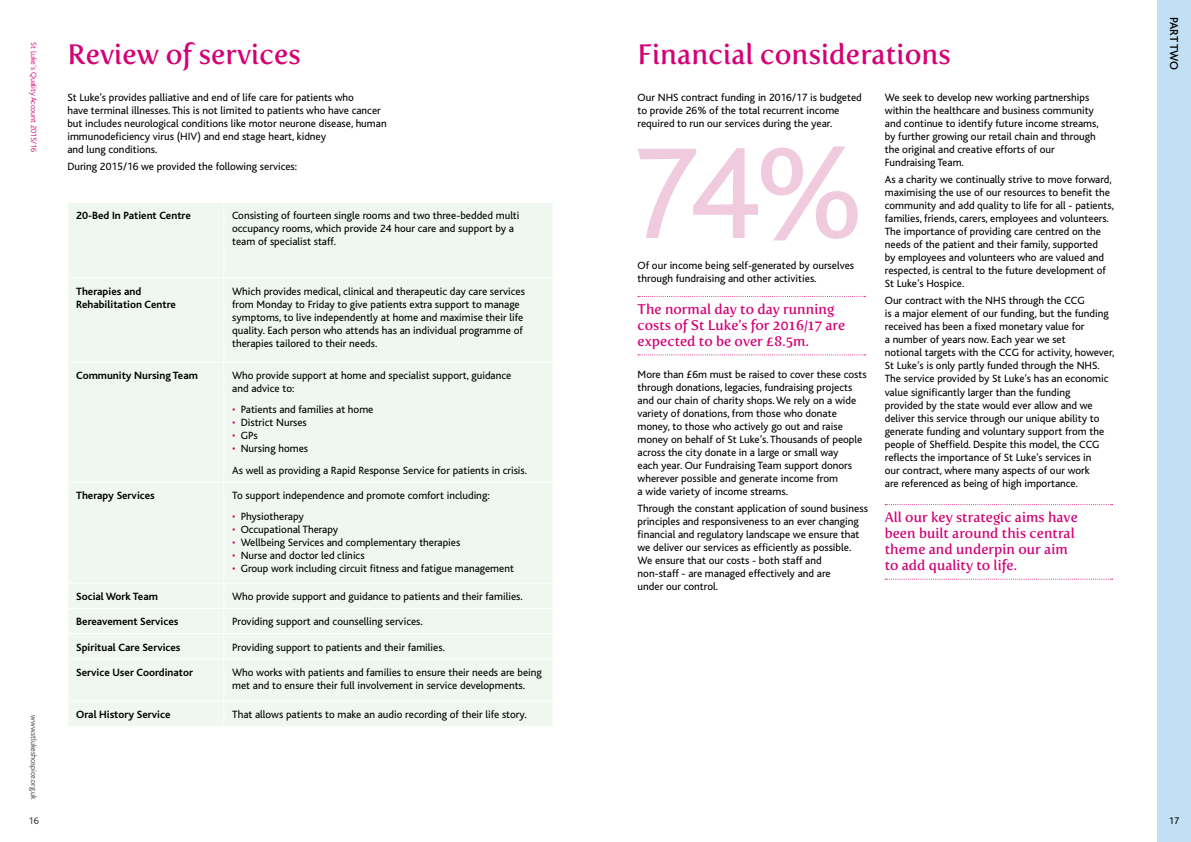
<style>
.page{position:relative;width:1191px;height:842px;background:#fff}
.page>*{position:absolute;margin:0;border:0;box-sizing:border-box;transform-origin:0 0}
.t1{font:135px "Bliss";color:#f0cbde}
.t2{font:28px "Fertigo Pro";color:#d40075}
.t3{font:14px/16px "Fertigo Pro";color:#d40075}
.t4{font:500 12px "Bliss";letter-spacing:-.025em;color:#000}
.t5{font:11px/13px "Bliss";color:#000}
.t6{font:700 11px/13px "Bliss";color:#000}
.t7{font:10px "Bliss";color:#000}
.t8{font:10px "Bliss";color:#3c3c3b}
.t9{font:300 8px "Bliss";color:#d40075}
.t10{font:300 8px "Bliss";color:#3c3c3b}
.s1{color:#d40075}
.s2{font-family:"Plantagenet Cherokee";font-size:18px}
</style>
<div class="page">
<div style="left:1157px;top:0;width:34px;height:842px;background:#c2e0f3"></div>
<div style="left:68px;top:203px;width:484px;height:523px;background:#eff7f0"></div>
<hr style="left:223px;top:203px;width:1px;height:74px;background:#fff">
<hr style="left:67px;top:277px;width:157px;height:1px;background:#fff">
<hr style="left:224px;top:277px;width:329px;height:1px;background:#fff">
<hr style="left:223px;top:278px;width:1px;height:84px;background:#fff">
<hr style="left:67px;top:362px;width:157px;height:1px;background:#fff">
<hr style="left:224px;top:362px;width:329px;height:1px;background:#fff">
<hr style="left:223px;top:363px;width:1px;height:119px;background:#fff">
<hr style="left:67px;top:482px;width:157px;height:1px;background:#fff">
<hr style="left:224px;top:482px;width:329px;height:1px;background:#fff">
<hr style="left:223px;top:483px;width:1px;height:100px;background:#fff">
<hr style="left:67px;top:583px;width:157px;height:1px;background:#fff">
<hr style="left:224px;top:583px;width:329px;height:1px;background:#fff">
<hr style="left:67px;top:608px;width:157px;height:1px;background:#fff">
<hr style="left:224px;top:608px;width:329px;height:1px;background:#fff">
<hr style="left:67px;top:633px;width:157px;height:1px;background:#fff">
<hr style="left:224px;top:633px;width:329px;height:1px;background:#fff">
<svg style="left:223px;top:584px;width:1px;height:74px"></svg>
<hr style="left:67px;top:658px;width:157px;height:1px;background:#fff">
<hr style="left:224px;top:658px;width:329px;height:1px;background:#fff">
<hr style="left:223px;top:659px;width:1px;height:41px;background:#fff">
<hr style="left:67px;top:700px;width:157px;height:1px;background:#fff">
<hr style="left:224px;top:700px;width:329px;height:1px;background:#fff">
<svg style="left:223px;top:701px;width:1px;height:25px"></svg>
<svg style="left:638px;top:296px;width:227px;height:1px"></svg>
<svg style="left:638px;top:354px;width:227px;height:1px"></svg>
<svg style="left:885px;top:504px;width:227px;height:1px"></svg>
<svg style="left:885px;top:579px;width:227px;height:1px"></svg>
<p class="t9" style="left:38px;top:42px;width:112px;rotate:90deg">St Luke’s Quality Account 2015/16</p>
<h2 class="t2" style="left:67px;top:38px;width:235px">Review of services</h2>
<p class="t5" style="left:67px;top:91px;width:321px">St Luke’s provides palliative and end of life care for patients who<br>have terminal illnesses. This is not limited to patients who have cancer but includes neurological conditions like motor neurone disease, human immunodeficiency virus (HIV) and end stage heart, kidney<br>and lung conditions.</p>
<p class="t5" style="left:67px;top:160px;width:231px">During 2015/16 we provided the following services:</p>
<p class="t10" style="left:38px;top:715px;width:86px;rotate:90deg">www.stlukeshospice.org.uk</p>
<p class="t8" style="left:28px;top:816px;width:12px">16</p>
<p class="t6" style="left:76px;top:210px;width:116px">20-Bed In Patient Centre</p>
<p class="t5" style="left:232px;top:209px;width:289px">Consisting of fourteen single rooms and two three-bedded multi occupancy rooms, which provide 24 hour care and support by a team of specialist staff.</p>
<p class="t6" style="left:76px;top:285px;width:101px">Therapies and<br>Rehabilitation Centre</p>
<p class="t5" style="left:232px;top:285px;width:294px">Which provides medical, clinical and therapeutic day care services from Monday to Friday to give patients extra support to manage symptoms, to live independently at home and maximise their life quality. Each person who attends has an individual programme of therapies tailored to their needs.</p>
<p class="t6" style="left:76px;top:369px;width:123px">Community Nursing Team</p>
<p class="t5" style="left:232px;top:369px;width:281px">Who provide support at home and specialist support, guidance and advice to:</p>
<p class="t5" style="left:232px;top:403px;width:143px"><span class="s1">•</span> Patients and families at home</p>
<p class="t5" style="left:232px;top:416px;width:76px"><span class="s1">•</span> District Nurses</p>
<p class="t5" style="left:232px;top:429px;width:27px"><span class="s1">•</span> GPs</p>
<p class="t5" style="left:232px;top:438px;width:296px;line-height:21.4px"><span class="s1">•</span> Nursing homes<br>As well as providing a Rapid Response Service for patients in crisis.</p>
<p class="t6" style="left:76px;top:489px;width:80px">Therapy Services</p>
<p class="t5" style="left:232px;top:489px;width:259px">To support independence and promote comfort including:</p>
<p class="t5" style="left:232px;top:510px;width:73px"><span class="s1">•</span> Physiotherapy</p>
<p class="t5" style="left:232px;top:523px;width:108px"><span class="s1">•</span> Occupational Therapy</p>
<p class="t5" style="left:232px;top:536px;width:230px"><span class="s1">•</span> Wellbeing Services and complementary therapies</p>
<p class="t5" style="left:232px;top:549px;width:134px"><span class="s1">•</span> Nurse and doctor led clinics</p>
<p class="t5" style="left:232px;top:562px;width:283px"><span class="s1">•</span> Group work including circuit fitness and fatigue management</p>
<p class="t6" style="left:76px;top:590px;width:83px">Social Work Team</p>
<p class="t5" style="left:232px;top:590px;width:292px">Who provide support and guidance to patients and their families.</p>
<p class="t6" style="left:76px;top:615px;width:104px">Bereavement Services</p>
<p class="t5" style="left:232px;top:615px;width:192px">Providing support and counselling services.</p>
<p class="t6" style="left:76px;top:641px;width:106px">Spiritual Care Services</p>
<p class="t5" style="left:232px;top:641px;width:214px">Providing support to patients and their families.</p>
<p class="t6" style="left:76px;top:666px;width:118px">Service User Coordinator</p>
<p class="t5" style="left:232px;top:666px;width:311px">Who works with patients and families to ensure their needs are being met and to ensure their full involvement in service developments.</p>
<p class="t6" style="left:76px;top:708px;width:96px">Oral History Service</p>
<p class="t5" style="left:232px;top:708px;width:296px">That allows patients to make an audio recording of their life story.</p>
<h2 class="t2" style="left:637px;top:38px;width:315px">Financial considerations</h2>
<p class="t5" style="left:637px;top:91px;width:226px">Our NHS contract funding in 2016/17 is budgeted to provide 26% of the total recurrent income required to run our services during the year.</p>
<p class="t5" style="left:884px;top:91px;width:215px">We seek to develop new working partnerships within the healthcare and business community and continue to identify future income streams, by further growing our retail chain and through the original and creative efforts of our Fundraising Team.</p>
<p class="t5" style="left:884px;top:173px;width:231px">As a charity we continually strive to move forward, maximising the use of our resources to benefit the community and add quality to life for all - patients, families, friends, carers, employees and volunteers.<br>The importance of providing care centred on the needs of the patient and their family, supported<br>by employees and volunteers who are valued and respected, is central to the future development of St Luke’s Hospice.</p>
<p class="t5" style="left:884px;top:295px;width:231px">Our contract with the NHS through the CCG<br>is a major element of our funding, but the funding received has been a fixed monetary value for<br>a number of years now. Each year we set<br>notional targets with the CCG for activity, however, St Luke’s is only partly funded through the NHS.<br>The service provided by St Luke’s has an economic value significantly larger than the funding<br>provided by the state would ever allow and we deliver this service through our unique ability to generate funding and voluntary support from the people of Sheffield. Despite this model, the CCG reflects the importance of St Luke’s services in<br>our contract, where many aspects of our work<br>are referenced as being of high importance.</p>
<p class="t3" style="left:884px;top:509px;width:195px">All our key strategic aims have been built around this central theme and underpin our aim to add quality to life.</p>
<h1 class="t1" style="left:627px;top:123px;width:240px">74%</h1>
<p class="t5" style="left:637px;top:260px;width:218px">Of our income being self-generated by ourselves through fundraising and other activities.</p>
<p class="t3" style="left:637px;top:301px;width:209px">The normal day to day running costs of St Luke’s for 20<span class="s2">1</span>6/<span class="s2">1</span>7 are expected to be over £8.5m.</p>
<p class="t5" style="left:637px;top:368px;width:230px">More than £6m must be raised to cover these costs through donations, legacies, fundraising projects and our chain of charity shops. We rely on a wide variety of donations, from those who donate money, to those who actively go out and raise money on behalf of St Luke’s. Thousands of people across the city donate in a large or small way<br>each year. Our Fundraising Team support donors wherever possible and generate income from<br>a wide variety of income streams.</p>
<p class="t5" style="left:637px;top:502px;width:232px">Through the constant application of sound business principles and responsiveness to an ever changing financial and regulatory landscape we ensure that we deliver our services as efficiently as possible.<br>We ensure that our costs - both staff and<br>non-staff - are managed effectively and are<br>under our control.</p>
<p class="t4" style="left:1180px;top:17px;width:55px;rotate:90deg">PART TWO</p>
<p class="t7" style="left:1168px;top:816px;width:12px">17</p>
</div>
